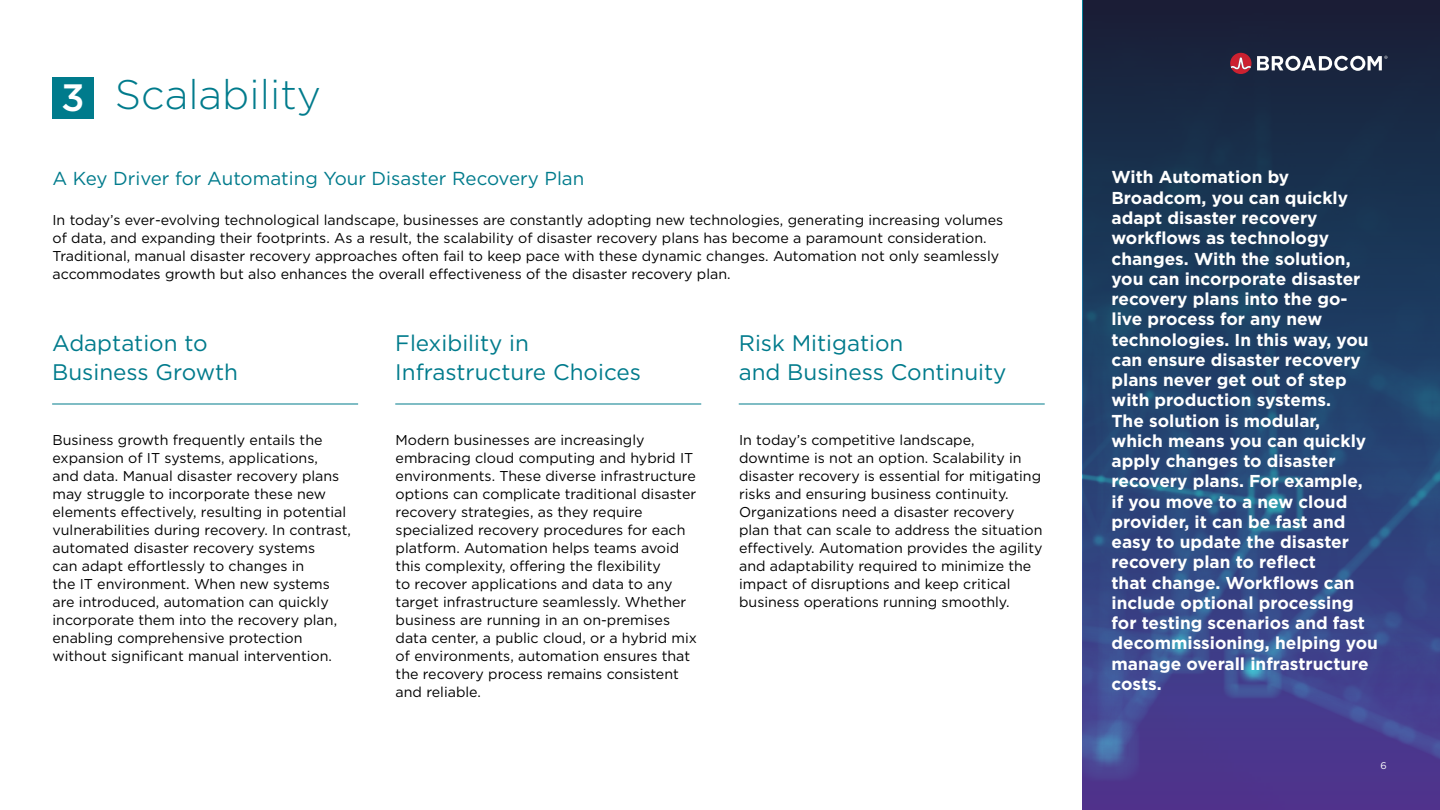
<style>
.page{position:relative;width:1440px;height:810px;background:#fff}
.page>*{position:absolute;margin:0;border:0;box-sizing:border-box;transform-origin:0 0}
.t1{font:300 41.25px "Gotham";color:#007b8c}
.t2{font:22.5px/28.5px "Gotham";color:#007b8c}
.t3{font:18.75px "Gotham";color:#007b8c}
.t4{font:700 17.25px/20.2px "Gotham";color:#fff}
.t5{font:14.25px/18px "Gotham";color:#000}
.t6{font:9.75px "Gotham";color:#fff}
.s1{font-weight:500;font-size:38.1px;color:#fff}
</style>
<div class="page">
<img style="left:1082px;top:0;width:358px;height:809px">
<svg style="left:1083px;top:0;width:357px;height:696px;background:#243c66"></svg>
<div style="left:52px;top:77px;width:42px;height:41px;background:#007b8c"></div>
<hr style="left:52px;top:404px;width:306px;height:1px;background:#007b8c">
<hr style="left:739px;top:404px;width:306px;height:1px;background:#007b8c">
<hr style="left:395px;top:404px;width:306px;height:1px;background:#007b8c">
<svg style="left:1230px;top:53px;width:157px;height:21px"></svg>
<h1 class="t1" style="left:61px;top:69px;width:262px"><span class="s1">3</span> Scalability</h1>
<h3 class="t3" style="left:52px;top:166px;width:533px">A Key Driver for Automating Your Disaster Recovery Plan</h3>
<p class="t5" style="left:52px;top:210px;width:952px">In today’s ever-evolving technological landscape, businesses are constantly adopting new technologies, generating increasing volumes of data, and expanding their footprints. As a result, the scalability of disaster recovery plans has become a paramount consideration.<br>Traditional, manual disaster recovery approaches often fail to keep pace with these dynamic changes. Automation not only seamlessly accommodates growth but also enhances the overall effectiveness of the disaster recovery plan.</p>
<h2 class="t2" style="left:52px;top:328px;width:187px">Adaptation to<br>Business Growth</h2>
<h2 class="t2" style="left:739px;top:328px;width:269px">Risk Mitigation<br>and Business Continuity</h2>
<h2 class="t2" style="left:395px;top:328px;width:247px">Flexibility in<br>Infrastructure Choices</h2>
<p class="t5" style="left:52px;top:431px;width:300px">Business growth frequently entails the expansion of IT systems, applications,<br>and data. Manual disaster recovery plans may struggle to incorporate these new elements effectively, resulting in potential vulnerabilities during recovery. In contrast, automated disaster recovery systems<br>can adapt effortlessly to changes in<br>the IT environment. When new systems are introduced, automation can quickly incorporate them into the recovery plan, enabling comprehensive protection without significant manual intervention.</p>
<p class="t5" style="left:739px;top:431px;width:305px">In today’s competitive landscape, downtime is not an option. Scalability in disaster recovery is essential for mitigating risks and ensuring business continuity.<br>Organizations need a disaster recovery plan that can scale to address the situation effectively. Automation provides the agility and adaptability required to minimize the impact of disruptions and keep critical business operations running smoothly.</p>
<p class="t5" style="left:396px;top:431px;width:303px">Modern businesses are increasingly embracing cloud computing and hybrid IT environments. These diverse infrastructure options can complicate traditional disaster recovery strategies, as they require specialized recovery procedures for each platform. Automation helps teams avoid this complexity, offering the flexibility<br>to recover applications and data to any target infrastructure seamlessly. Whether business are running in an on-premises data center, a public cloud, or a hybrid mix of environments, automation ensures that the recovery process remains consistent and reliable.</p>
<p class="t4" style="left:1112px;top:167px;width:268px">With Automation by<br>Broadcom, you can quickly adapt disaster recovery workflows as technology changes. With the solution, you can incorporate disaster recovery plans into the go&shy;live process for any new technologies. In this way, you can ensure disaster recovery plans never get out of step with production systems.<br>The solution is modular,<br>which means you can quickly apply changes to disaster recovery plans. For example, if you move to a new cloud provider, it can be fast and easy to update the disaster recovery plan to reflect<br>that change. Workflows can include optional processing for testing scenarios and fast decommissioning, helping you manage overall infrastructure costs.</p>
<p class="t6" style="left:1381px;top:759px;width:8px">6</p>
</div>
